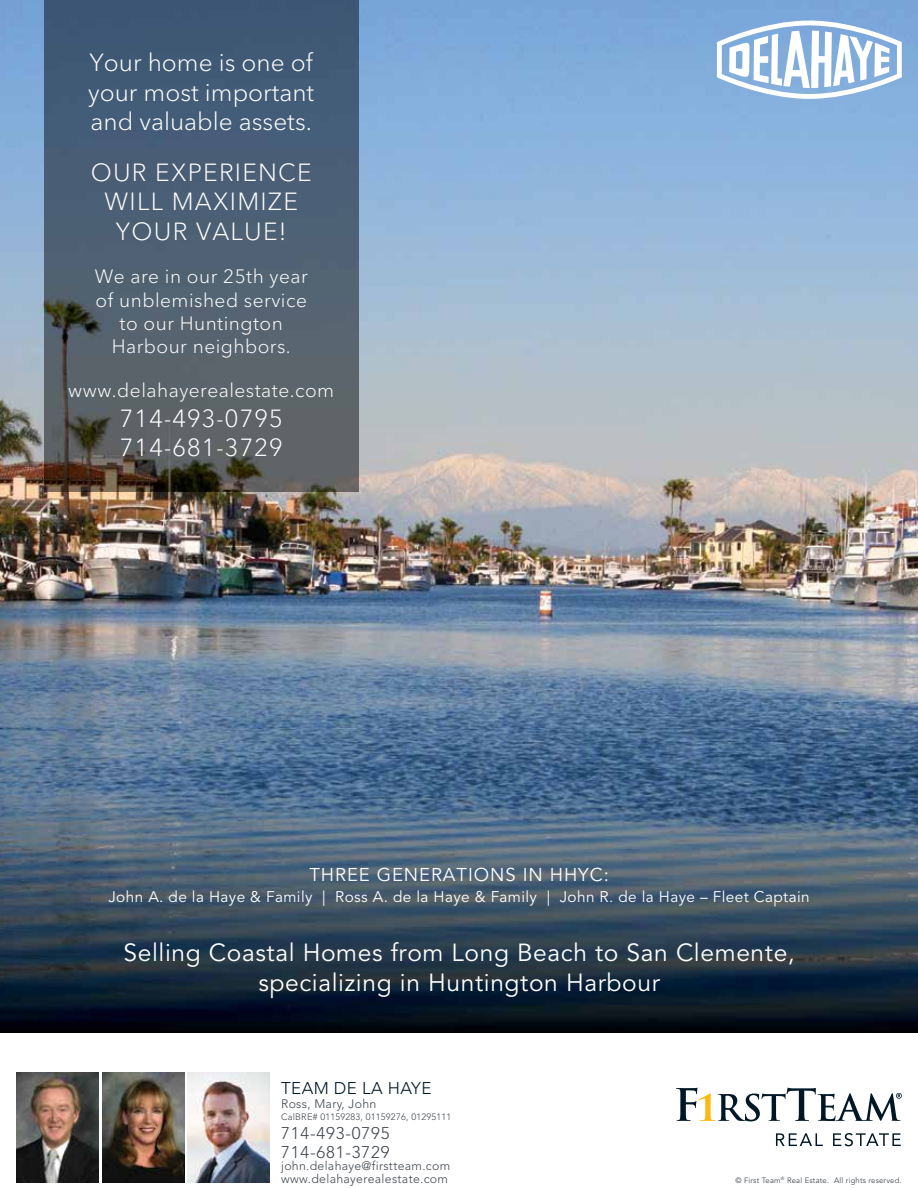
<style>
.page{position:relative;width:918px;height:1188px;background:#fff}
.page>*{position:absolute;margin:0;border:0;box-sizing:border-box;transform-origin:0 0}
.t1{font:24.6px/29.5px "Avenir LT";letter-spacing:.025em;color:#fff;text-align:center}
.t2{font:300 24.6px/29.5px "Avenir Next LT Pro";color:#fff;text-align:justify}
.t3{font:300 24.6px/29.5px "Avenir Next LT Pro";letter-spacing:.05em;color:#fff;text-align:center}
.t4{font:300 19.2px/23.1px "Avenir Next LT Pro";letter-spacing:.025em;color:#fff;text-align:center}
.t5{font:18.45px "Avenir LT";letter-spacing:.05em;color:#fff}
.t6{font:300 16.95px/19.2px "Avenir LT";letter-spacing:.05em;color:#40474f}
.t7{font:300 16.95px "Avenir LT";letter-spacing:.025em;color:#001826}
.t8{font:15.3px "Avenir LT";letter-spacing:.025em;color:#fff}
.t9{font:300 12.3px/12.3px "Avenir LT";letter-spacing:.025em;color:#40474f}
.t10{font:300 9.3px "Avenir LT";letter-spacing:.025em;color:#40474f}
.t11{font:7.65px "Avenir LT";letter-spacing:.025em;color:#40474f}
</style>
<div class="page">
<img style="left:0;top:0;width:918px;height:1032px">
<img style="left:44px;top:0;width:314px;height:492px">
<img style="left:16px;top:1072px;width:82px;height:111px">
<img style="left:102px;top:1072px;width:82px;height:111px">
<img style="left:188px;top:1072px;width:82px;height:111px">
<svg style="left:676px;top:1088px;width:226px;height:33px"></svg>
<svg style="left:776px;top:1133px;width:47px;height:13px"></svg>
<svg style="left:833px;top:1133px;width:68px;height:13px"></svg>
<svg style="left:717px;top:21px;width:185px;height:78px"></svg>
<p class="t2" style="left:88px;top:48px;width:228px">Your home is one of your most important and valuable assets.</p>
<p class="t3" style="left:91px;top:157px;width:223px">OUR EXPERIENCE<br>WILL MAXIMIZE<br>YOUR VALUE!</p>
<p class="t4" style="left:95px;top:265px;width:214px">We are in our 25th year of unblemished service to our Huntington<br>Harbour neighbors.</p>
<p class="t4" style="left:68px;top:379px;width:267px">www.delahayerealestate.com</p>
<p class="t2" style="left:120px;top:404px;width:165px">714-493-0795<br>714-681-3729</p>
<p class="t5" style="left:309px;top:864px;width:301px">THREE GENERATIONS IN HHYC:</p>
<p class="t8" style="left:109px;top:888px;width:703px">John A. de la Haye &amp; Family | Ross A. de la Haye &amp; Family | John R. de la Haye – Fleet Captain</p>
<p class="t1" style="left:123px;top:939px;width:673px">Selling Coastal Homes from Long Beach to San Clemente, specializing in Huntington Harbour</p>
<p class="t7" style="left:281px;top:1078px;width:152px">TEAM DE LA HAYE</p>
<p class="t9" style="left:281px;top:1098px;width:97px">Ross, Mary, John</p>
<p class="t10" style="left:281px;top:1111px;width:172px">CalBRE# 01159283, 01159276, 01295111</p>
<p class="t6" style="left:281px;top:1124px;width:110px">714-493-0795<br>714-681-3729</p>
<p class="t9" style="left:281px;top:1160px;width:171px">john.delahaye@firstteam.com www.delahayerealestate.com</p>
<p class="t11" style="left:735px;top:1176px;width:168px">© First Team<sup>®</sup> Real Estate. All rights reserved.</p>
</div>
